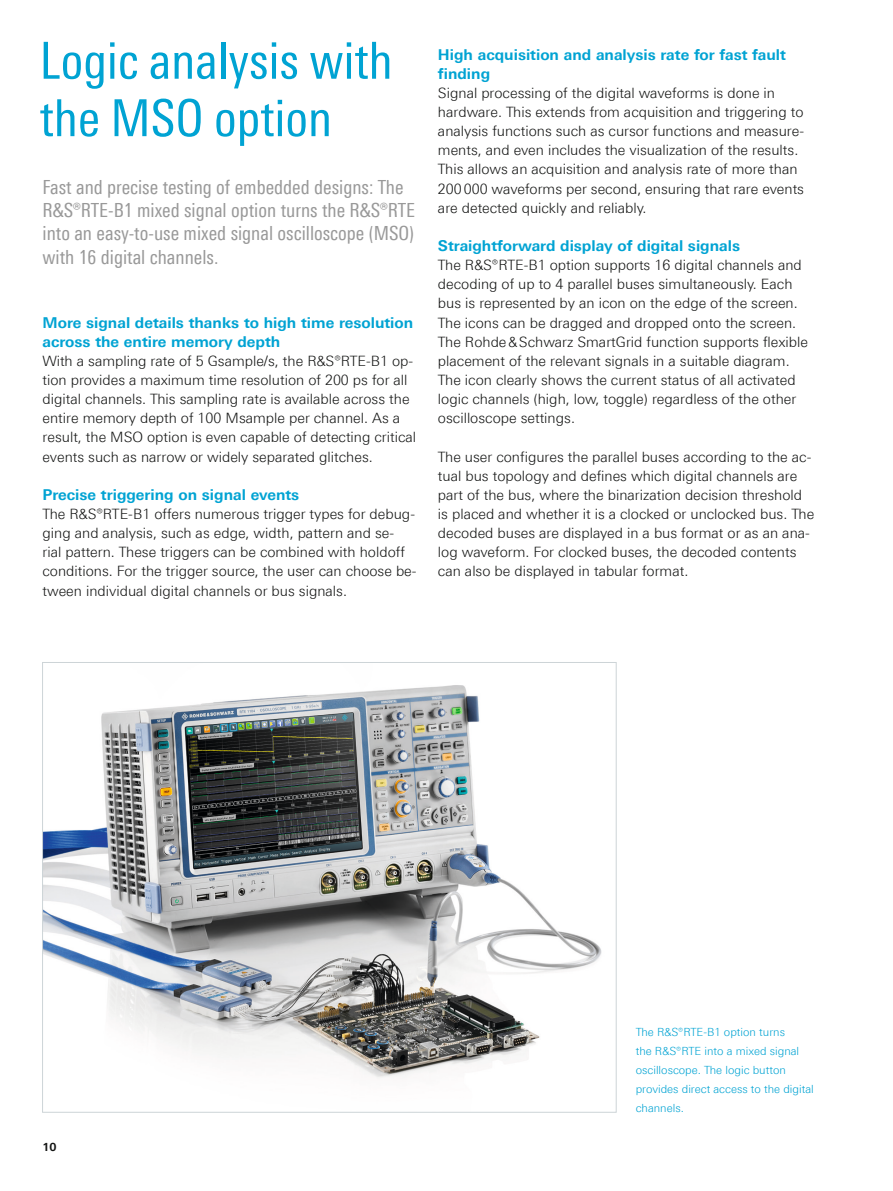
<style>
.page{position:relative;width:893px;height:1191px;background:#fff}
.page>*{position:absolute;margin:0;border:0;box-sizing:border-box;transform-origin:0 0}
.t1{font:51px/57.4px "Linotype Univers 420 Cn";color:#00a3d3}
.t2{font:19.5px/23.4px "Linotype Univers 420 Cn";color:#999}
.t3{font:700 15px/19.2px "Linotype Univers 630";color:#00a3d3}
.t4{font:300 14.25px/19.2px "Linotype Univers 330";color:#131413}
.t5{font:300 11.25px/19.2px "Linotype Univers 330";color:#00a3d3}
.t6{font:700 11.25px "Linotype Univers 630";color:#131413}
</style>
<div class="page">
<img style="left:44px;top:685px;width:558px;height:393px">
<h1 class="t1" style="left:40px;top:32px;width:355px">Logic analysis with the MSO option</h1>
<p class="t3" style="left:438px;top:45px;width:349px">High acquisition and analysis rate for fast fault finding</p>
<p class="t4" style="left:438px;top:83px;width:368px">Signal processing of the digital waveforms is done in hardware. This extends from acquisition and triggering to analysis functions such as cursor functions and measure&shy;ments, and even includes the visualization of the results.<br>This allows an acquisition and analysis rate of more than 200000 waveforms per second, ensuring that rare events are detected quickly and reliably.</p>
<p class="t3" style="left:438px;top:236px;width:304px">Straightforward display of digital signals</p>
<p class="t4" style="left:438px;top:255px;width:372px">The R&amp;S®RTE-B1 option supports 16 digital channels and decoding of up to 4 parallel buses simultaneously. Each bus is represented by an icon on the edge of the screen.<br>The icons can be dragged and dropped onto the screen.<br>The Rohde&amp;Schwarz SmartGrid function supports flexible placement of the relevant signals in a suitable diagram.<br>The icon clearly shows the current status of all activated logic channels (high, low, toggle) regardless of the other oscilloscope settings.</p>
<p class="t4" style="left:438px;top:447px;width:378px">The user configures the parallel buses according to the ac&shy;tual bus topology and defines which digital channels are part of the bus, where the binarization decision threshold is placed and whether it is a clocked or unclocked bus. The decoded buses are displayed in a bus format or as an ana&shy;log waveform. For clocked buses, the decoded contents can also be displayed in tabular format.</p>
<h2 class="t2" style="left:43px;top:175px;width:374px">Fast and precise testing of embedded designs: The R&amp;S®RTE-B1 mixed signal option turns the R&amp;S®RTE into an easy-to-use mixed signal oscilloscope (MSO) with 16 digital channels.</h2>
<p class="t3" style="left:43px;top:312px;width:372px">More signal details thanks to high time resolution across the entire memory depth</p>
<p class="t4" style="left:43px;top:351px;width:375px">With a sampling rate of 5 Gsample/s, the R&amp;S®RTE-B1 op&shy;tion provides a maximum time resolution of 200 ps for all digital channels. This sampling rate is available across the entire memory depth of 100 Msample per channel. As a result, the MSO option is even capable of detecting critical events such as narrow or widely separated glitches.</p>
<p class="t3" style="left:43px;top:485px;width:258px">Precise triggering on signal events</p>
<p class="t4" style="left:43px;top:504px;width:376px">The R&amp;S®RTE-B1 offers numerous trigger types for debug&shy;ging and analysis, such as edge, width, pattern and se&shy;rial pattern. These triggers can be combined with holdoff conditions. For the trigger source, the user can choose be&shy;tween individual digital channels or bus signals.</p>
<p class="t6" style="left:43px;top:1139px;width:16px">10</p>
<p class="t5" style="left:636px;top:1022px;width:180px">The R&amp;S®RTE-B1 option turns<br>the R&amp;S®RTE into a mixed signal oscilloscope. The logic button provides direct access to the digital channels.</p>
</div>
